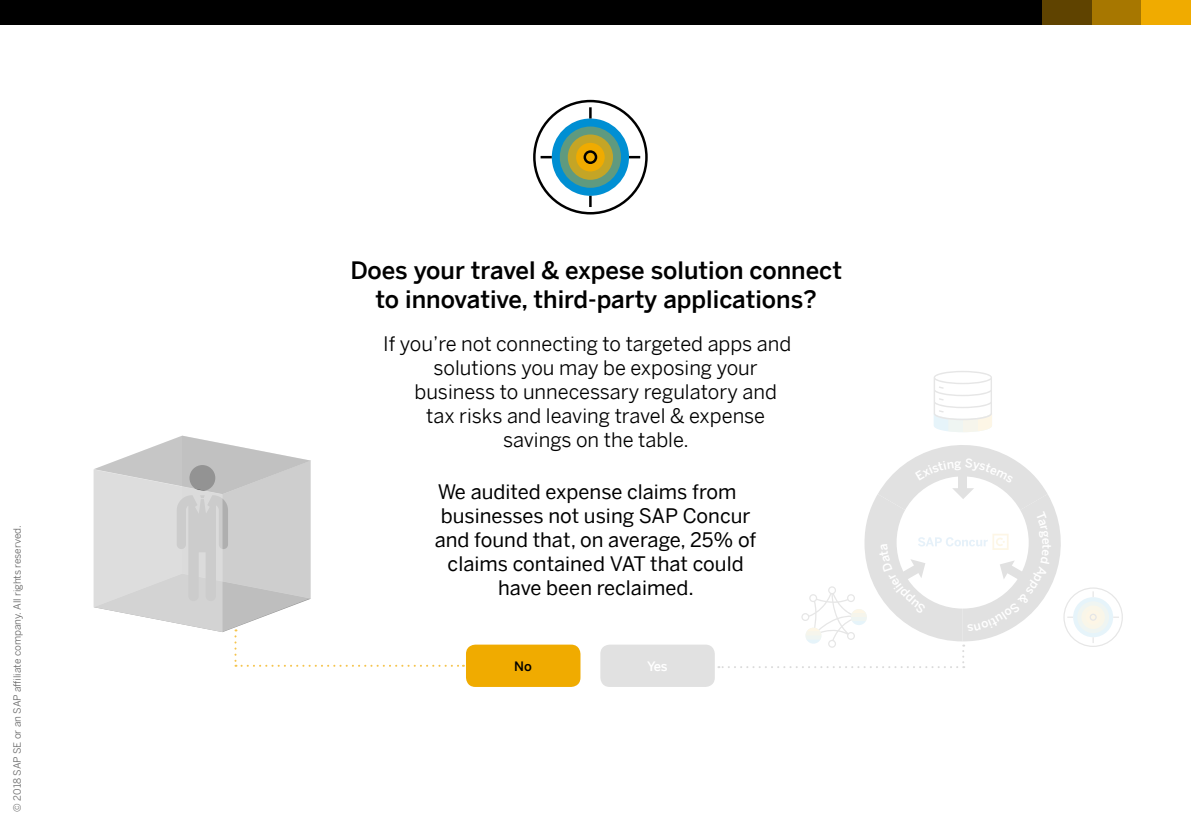
<style>
.page{position:relative;width:1191px;height:840px;background:#fff}
.page>*{position:absolute;margin:0;border:0;box-sizing:border-box;transform-origin:0 0}
.t1{font:500 24px/28px "Benton Sans";color:#000;text-align:center}
.t2{font:20px "Benton Sans";color:#000}
.t3{font:20px "Benton Sans";color:#000}
.t4{font:500 13px "Benton Sans";color:#fff}
.t5{font:500 13px "Benton Sans";color:#000}
.t6{font:10px "Benton Sans";color:#666}
</style>
<div class="page">
<div style="left:466px;top:644px;width:114px;height:42px;background:#f0ab00;border-radius:9px"></div>
<div style="left:600px;top:644px;width:115px;height:42px;background:#e1e1e1;border-radius:9px"></div>
<svg style="left:94px;top:435px;width:370px;height:231px"></svg>
<svg style="left:533px;top:100px;width:114px;height:114px"></svg>
<div style="left:0;top:0;width:1191px;height:25px;background:#000"></div>
<div style="left:1141px;top:0;width:50px;height:25px;background:#f0ab00"></div>
<div style="left:1091px;top:0;width:50px;height:25px;background:#a77700"></div>
<div style="left:1042px;top:0;width:49px;height:25px;background:#5f4300"></div>
<svg style="left:718px;top:371px;width:405px;height:296px"></svg>
<p class="t6" style="left:9px;top:811px;width:288px;rotate:-90deg">© 2018 SAP SE or an SAP affiliate company. All rights reserved.</p>
<p class="t1" style="left:350px;top:254px;width:493px">Does your travel &amp; expese solution connect to innovative, third-party applications?</p>
<p class="t2" style="left:383px;top:326px;width:409px">If you’re not connecting to targeted apps and</p>
<p class="t2" style="left:433px;top:350px;width:326px">solutions you may be exposing your</p>
<p class="t2" style="left:414px;top:374px;width:364px">business to unnecessary regulatory and</p>
<p class="t2" style="left:426px;top:398px;width:340px">tax risks and leaving travel &amp; expense</p>
<p class="t2" style="left:503px;top:422px;width:187px">savings on the table.</p>
<p class="t3" style="left:438px;top:474px;width:300px">We audited expense claims from</p>
<p class="t3" style="left:441px;top:498px;width:311px">businesses not using SAP Concur</p>
<p class="t3" style="left:435px;top:522px;width:323px">and found that, on average, 25% of</p>
<p class="t3" style="left:447px;top:546px;width:297px">claims contained VAT that could</p>
<p class="t3" style="left:498px;top:570px;width:197px">have been reclaimed.</p>
<p class="t5" style="left:514px;top:654px;width:19px">No</p>
<p class="t4" style="left:647px;top:654px;width:22px">Yes</p>
</div>
